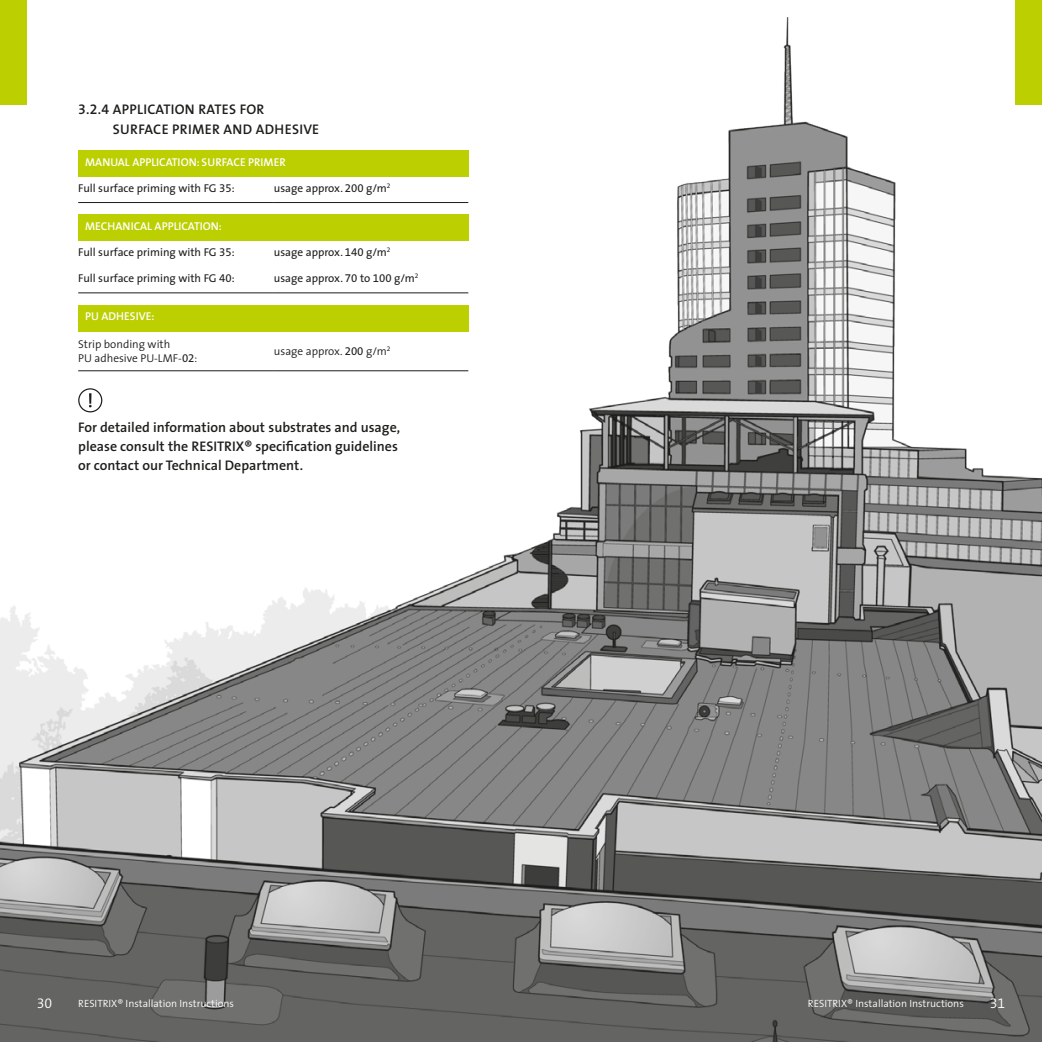
<style>
.page{position:relative;width:1042px;height:1042px;background:#fff}
.page>*{position:absolute;margin:0;border:0;box-sizing:border-box;transform-origin:0 0}
.t1{font:600 14px/19.2px "The Sans";color:#1d1d1b}
.t2{font:14px/19.2px "The Sans Semi Bold Caps";letter-spacing:.02em;color:#1d1d1b}
.t3{font:14px "The Sans Semi Light Expert";color:#fff}
.t4{font:11.38px "The Sans";color:#1d1d1b}
.t5{font:600 11.38px "The Sans";color:#fff}
.t6{font:300 11.38px/14px "The Sans";color:#1d1d1b}
.t7{font:300 10.5px "The Sans";color:#fff}
.s1{font-family:"The Sans Semi Bold Expert"}
.s2{font-family:"The Sans Expert"}
.s3{font-family:"The Sans Expert";font-weight:400}
</style>
<div class="page">
<img style="left:0;top:17px;width:1042px;height:1025px">
<div style="left:78px;top:150px;width:390px;height:26px;background:#bccf00"></div>
<hr style="left:78px;top:202px;width:196px;height:1px;background:#1d1d1b">
<hr style="left:274px;top:202px;width:194px;height:1px;background:#1d1d1b">
<div style="left:78px;top:215px;width:390px;height:26px;background:#bccf00"></div>
<hr style="left:78px;top:292px;width:196px;height:1px;background:#1d1d1b">
<hr style="left:274px;top:292px;width:194px;height:1px;background:#1d1d1b">
<div style="left:78px;top:305px;width:390px;height:26px;background:#bccf00"></div>
<hr style="left:78px;top:370px;width:196px;height:1px;background:#1d1d1b">
<hr style="left:274px;top:370px;width:194px;height:1px;background:#1d1d1b">
<div style="left:78px;top:388px;width:24px;height:24px;border:1px solid #1d1d1b;border-radius:50%"></div>
<svg style="left:89px;top:393px;width:3px;height:14px"></svg>
<div style="left:1016px;top:0;width:26px;height:104px;background:#bccf00"></div>
<div style="left:0;top:0;width:26px;height:104px;background:#bccf00"></div>
<p class="t2" style="left:113px;top:99px;width:208px;text-indent:-35px"><span class="s1">3.2.4</span> APPLICATION RATES FOR<br>SURFACE PRIMER AND ADHESIVE</p>
<p class="t5" style="left:85px;top:152px;width:202px">MANUAL APPLICATION: SURFACE PRIMER</p>
<p class="t4" style="left:78px;top:178px;width:158px">Full surface priming with FG <span class="s2">35</span>:</p>
<p class="t4" style="left:274px;top:178px;width:118px">usage approx. <span class="s2">200</span> g/m<sup>2</sup></p>
<p class="t5" style="left:85px;top:217px;width:138px">MECHANICAL APPLICATION:</p>
<p class="t4" style="left:78px;top:243px;width:158px">Full surface priming with FG <span class="s2">35</span>:</p>
<p class="t4" style="left:274px;top:243px;width:118px">usage approx. <span class="s2">140</span> g/m<sup>2</sup></p>
<p class="t4" style="left:78px;top:269px;width:158px">Full surface priming with FG <span class="s2">40</span>:</p>
<p class="t4" style="left:274px;top:269px;width:146px">usage approx. <span class="s2">70</span> to <span class="s2">100</span> g/m<sup>2</sup></p>
<p class="t5" style="left:85px;top:307px;width:71px">PU ADHESIVE:</p>
<p class="t6" style="left:78px;top:337px;width:121px">Strip bonding with<br>PU adhesive PU-LMF-<span class="s3">02</span>:</p>
<p class="t6" style="left:274px;top:344px;width:118px">usage approx. <span class="s3">200</span> g/m<sup>2</sup></p>
<p class="t1" style="left:78px;top:417px;width:323px">For detailed information about substrates and usage, please consult the RESITRIX® specification guidelines or contact our Technical Department.</p>
<p class="t3" style="left:37px;top:991px;width:17px">30</p>
<p class="t7" style="left:78px;top:994px;width:157px">RESITRIX® Installation Instructions</p>
<p class="t7" style="left:808px;top:994px;width:157px">RESITRIX® Installation Instructions</p>
<p class="t3" style="left:990px;top:991px;width:17px">31</p>
</div>
